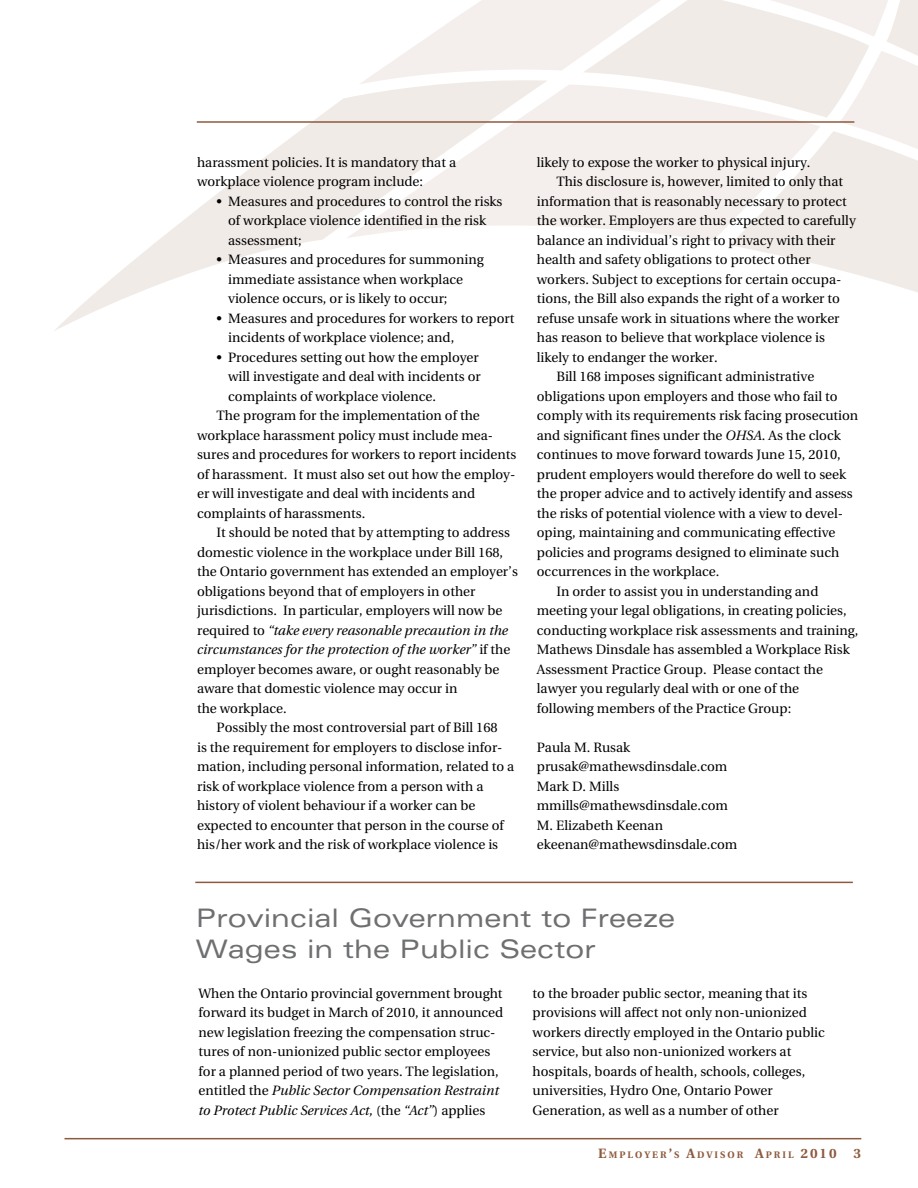
<style>
.page{position:relative;width:918px;height:1188px;background:#fff}
.page>*{position:absolute;margin:0;border:0;box-sizing:border-box;transform-origin:0 0}
.t1{font:expanded 25.5px/30.6px "Univers";color:#6d6f71}
.Body_Copy{font:13.5px/19.5px "Utopia";color:#000}
.t2{font:700 9.45px "Utopia";letter-spacing:.215em;color:#8d5a3e}
.s1{font-style:italic}
.s2{font-size:13.5px}
</style>
<div class="page">
<svg style="left:54px;top:98px;width:292px;height:233px"></svg>
<svg style="left:346px;top:95px;width:13px;height:143px;background:#f2edeb"></svg>
<svg style="left:359px;top:0;width:559px;height:292px"></svg>
<hr style="left:64px;top:1138px;width:797px;height:1px;background:#8d5a3e">
<hr style="left:197px;top:121px;width:657px;height:2px;background:#8d5a3e">
<hr style="left:195px;top:882px;width:658px;height:1px;background:#8d5a3e">
<p class="Body_Copy" style="left:197px;top:153px;width:260px">harassment policies. It is mandatory that a workplace violence program include:</p>
<p class="Body_Copy" style="left:228px;top:192px;width:276px;text-indent:-12px">• Measures and procedures to control the risks of workplace violence identified in the risk assessment;</p>
<p class="Body_Copy" style="left:228px;top:250px;width:257px;text-indent:-12px">• Measures and procedures for summoning immediate assistance when workplace violence occurs, or is likely to occur;</p>
<p class="Body_Copy" style="left:228px;top:309px;width:288px;text-indent:-12px">• Measures and procedures for workers to report incidents of workplace violence; and,</p>
<p class="Body_Copy" style="left:228px;top:348px;width:254px;text-indent:-12px">• Procedures setting out how the employer will investigate and deal with incidents or complaints of workplace violence.</p>
<p class="Body_Copy" style="left:197px;top:406px;width:321px;text-indent:19px">The program for the implementation of the workplace harassment policy must include mea&shy;sures and procedures for workers to report incidents of harassment. It must also set out how the employ&shy;er will investigate and deal with incidents and complaints of harassments.</p>
<p class="Body_Copy" style="left:197px;top:523px;width:322px;text-indent:19px">It should be noted that by attempting to address domestic violence in the workplace under Bill 168, the Ontario government has extended an employer’s obligations beyond that of employers in other jurisdictions. In particular, employers will now be required to <span class="s1">“take every reasonable precaution in the circumstances for the protection of the worker”</span> if the employer becomes aware, or ought reasonably be aware that domestic violence may occur in<br>the workplace.</p>
<p class="Body_Copy" style="left:197px;top:718px;width:319px;text-indent:19px">Possibly the most controversial part of Bill 168<br>is the requirement for employers to disclose infor&shy;mation, including personal information, related to a risk of workplace violence from a person with a history of violent behaviour if a worker can be expected to encounter that person in the course of his/her work and the risk of workplace violence is</p>
<p class="Body_Copy" style="left:537px;top:153px;width:275px">likely to expose the worker to physical injury.</p>
<p class="Body_Copy" style="left:556px;top:172px;width:288px">This disclosure is, however, limited to only that</p>
<p class="Body_Copy" style="left:537px;top:192px;width:311px">information that is reasonably necessary to protect</p>
<p class="Body_Copy" style="left:537px;top:211px;width:320px">the worker. Employers are thus expected to carefully</p>
<p class="Body_Copy" style="left:537px;top:231px;width:300px">balance an individual’s right to privacy with their</p>
<p class="Body_Copy" style="left:537px;top:250px;width:275px">health and safety obligations to protect other</p>
<p class="Body_Copy" style="left:537px;top:270px;width:306px">workers. Subject to exceptions for certain occupa-</p>
<p class="Body_Copy" style="left:537px;top:289px;width:305px">tions, the Bill also expands the right of a worker to</p>
<p class="Body_Copy" style="left:537px;top:309px;width:304px">refuse unsafe work in situations where the worker</p>
<p class="Body_Copy" style="left:537px;top:328px;width:290px">has reason to believe that workplace violence is</p>
<p class="Body_Copy" style="left:537px;top:348px;width:182px">likely to endanger the worker.</p>
<p class="Body_Copy" style="left:537px;top:367px;width:323px;text-indent:19px">Bill 168 imposes significant administrative obligations upon employers and those who fail to comply with its requirements risk facing prosecution and significant fines under the <span class="s1">OHSA</span>. As the clock continues to move forward towards June 15, 2010, prudent employers would therefore do well to seek the proper advice and to actively identify and assess the risks of potential violence with a view to devel&shy;oping, maintaining and communicating effective policies and programs designed to eliminate such occurrences in the workplace.</p>
<p class="Body_Copy" style="left:537px;top:582px;width:323px;text-indent:19px">In order to assist you in understanding and meeting your legal obligations, in creating policies, conducting workplace risk assessments and training, Mathews Dinsdale has assembled a Workplace Risk Assessment Practice Group. Please contact the lawyer you regularly deal with or one of the following members of the Practice Group:</p>
<p class="Body_Copy" style="left:537px;top:738px;width:95px">Paula M. Rusak</p>
<p class="Body_Copy" style="left:537px;top:757px;width:192px">prusak@mathewsdinsdale.com</p>
<p class="Body_Copy" style="left:537px;top:777px;width:84px">Mark D. Mills</p>
<p class="Body_Copy" style="left:537px;top:796px;width:193px">mmills@mathewsdinsdale.com</p>
<p class="Body_Copy" style="left:537px;top:816px;width:128px">M. Elizabeth Keenan</p>
<p class="Body_Copy" style="left:537px;top:835px;width:202px">ekeenan@mathewsdinsdale.com</p>
<p class="t1" style="left:196px;top:902px;width:481px">Provincial Government to Freeze<br>Wages in the Public Sector</p>
<p class="Body_Copy" style="left:199px;top:984px;width:306px">When the Ontario provincial government brought forward its budget in March of 2010, it announced new legislation freezing the compensation struc&shy;tures of non-unionized public sector employees for a planned period of two years. The legislation, entitled the <span class="s1">Public Sector Compensation Restraint to Protect Public Services Act,</span> (the <span class="s1">“Act”</span>) applies</p>
<p class="Body_Copy" style="left:533px;top:984px;width:294px">to the broader public sector, meaning that its provisions will affect not only non-unionized workers directly employed in the Ontario public service, but also non-unionized workers at hospitals, boards of health, schools, colleges, universities, Hydro One, Ontario Power Generation, as well as a number of other</p>
<p class="t2" style="left:598px;top:1150px;width:264px"><span class="s2">E</span>MPLOYER<span class="s2">’</span>S <span class="s2">A</span>DVISOR <span class="s2">A</span>PRIL <span class="s2">2010 3</span></p>
</div>
